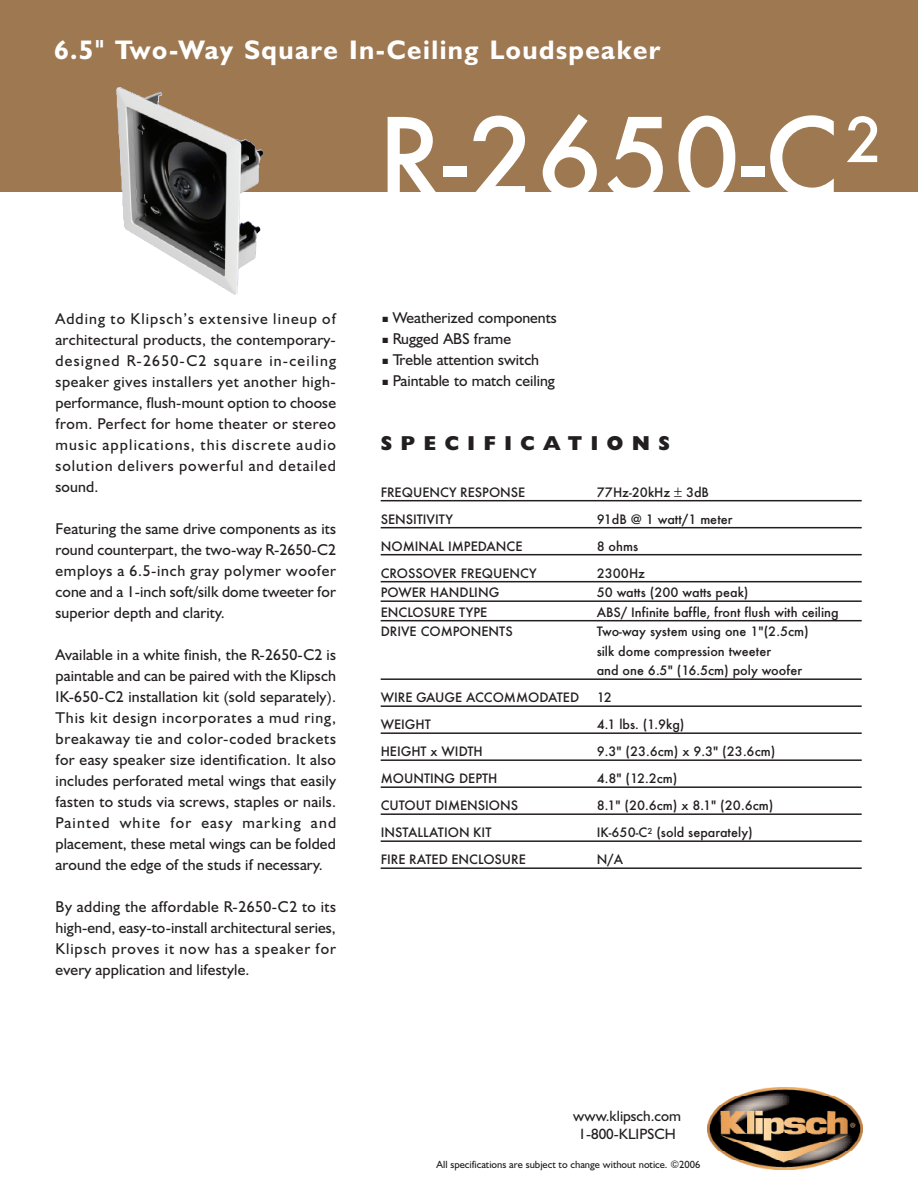
<style>
.page{position:relative;width:918px;height:1188px;background:#fff}
.page>*{position:absolute;margin:0;border:0;box-sizing:border-box;transform-origin:0 0}
.t1{font:500 120.9px "Futura T";color:#fff}
.t2{font:500 67.8px "Futura T";color:#fff}
.t3{font:700 27px "Humanist 521 BT";letter-spacing:.055em;color:#fff}
.t4{font:800 20.25px "Humanist 521 BT";letter-spacing:.43em;color:#231f20}
.t5{font:15.75px/21px "Humanist 521 BT";letter-spacing:.01em;color:#231f20;text-align:justify}
.t6{font:15px/18px "Humanist 521 BT";color:#231f20;text-align:center}
.t7{font:500 14.25px/19.5px "Futura T";color:#231f20}
.t8{font:10.5px "Humanist 521 BT";color:#231f20}
</style>
<div class="page">
<div style="left:0;top:0;width:918px;height:191px;background:#9e7851"></div>
<img style="left:733px;top:1088px;width:104px;height:9px">
<img style="left:719px;top:1097px;width:132px;height:9px">
<img style="left:711px;top:1106px;width:148px;height:9px">
<img style="left:707px;top:1115px;width:156px;height:9px">
<img style="left:707px;top:1124px;width:156px;height:18px">
<img style="left:711px;top:1142px;width:148px;height:10px">
<img style="left:720px;top:1152px;width:130px;height:9px">
<img style="left:737px;top:1161px;width:96px;height:9px">
<hr style="left:381px;top:500px;width:481px;height:1px;background:#231f20">
<hr style="left:381px;top:527px;width:481px;height:1px;background:#231f20">
<hr style="left:381px;top:554px;width:481px;height:1px;background:#231f20">
<hr style="left:381px;top:581px;width:481px;height:1px;background:#231f20">
<hr style="left:381px;top:600px;width:481px;height:2px;background:#231f20">
<hr style="left:381px;top:620px;width:481px;height:1px;background:#231f20">
<hr style="left:381px;top:678px;width:481px;height:2px;background:#231f20">
<hr style="left:381px;top:705px;width:481px;height:2px;background:#231f20">
<hr style="left:381px;top:732px;width:481px;height:2px;background:#231f20">
<hr style="left:381px;top:759px;width:481px;height:2px;background:#231f20">
<hr style="left:381px;top:786px;width:481px;height:2px;background:#231f20">
<hr style="left:381px;top:813px;width:481px;height:2px;background:#231f20">
<hr style="left:381px;top:840px;width:481px;height:2px;background:#231f20">
<hr style="left:381px;top:867px;width:481px;height:2px;background:#231f20">
<img style="left:136px;top:92px;width:128px;height:203px">
<h3 class="t3" style="left:54px;top:40px;width:608px">6.5" Two-Way Square In-Ceiling Loudspeaker</h3>
<h1 class="t1" style="left:378px;top:85px;width:463px">R-2650-C</h1>
<h2 class="t2" style="left:845px;top:99px;width:40px">2</h2>
<p class="t5" style="left:56px;top:310px;width:282px">Adding to Klipsch’s extensive lineup of architectural products, the contemporary&shy;designed R-2650-C2 square in-ceiling speaker gives installers yet another high&shy;performance, flush-mount option to choose from. Perfect for home theater or stereo music applications, this discrete audio solution delivers powerful and detailed sound.</p>
<p class="t5" style="left:56px;top:520px;width:282px">Featuring the same drive components as its round counterpart, the two-way R-2650-C2 employs a 6.5-inch gray polymer woofer cone and a 1-inch soft/silk dome tweeter for superior depth and clarity.</p>
<p class="t5" style="left:56px;top:646px;width:282px">Available in a white finish, the R-2650-C2 is paintable and can be paired with the Klipsch IK-650-C2 installation kit (sold separately).<br>This kit design incorporates a mud ring, breakaway tie and color-coded brackets for easy speaker size identification. It also includes perforated metal wings that easily fasten to studs via screws, staples or nails.<br>Painted white for easy marking and placement, these metal wings can be folded around the edge of the studs if necessary.</p>
<p class="t5" style="left:56px;top:898px;width:282px">By adding the affordable R-2650-C2 to its high-end, easy-to-install architectural series, Klipsch proves it now has a speaker for every application and lifestyle.</p>
<p class="t5" style="left:383px;top:309px;width:176px">■ Weatherized components</p>
<p class="t5" style="left:383px;top:330px;width:130px">■ Rugged ABS frame</p>
<p class="t5" style="left:383px;top:351px;width:158px">■ Treble attention switch</p>
<p class="t5" style="left:383px;top:372px;width:174px">■ Paintable to match ceiling</p>
<p class="t4" style="left:381px;top:436px;width:291px">SPECIFICATIONS</p>
<p class="t7" style="left:381px;top:482px;width:146px">FREQUENCY RESPONSE</p>
<p class="t7" style="left:597px;top:482px;width:114px">77Hz-20kHz ± 3dB</p>
<p class="t7" style="left:381px;top:509px;width:74px">SENSITIVITY</p>
<p class="t7" style="left:597px;top:509px;width:137px">91dB @ 1 watt/1 meter</p>
<p class="t7" style="left:381px;top:536px;width:143px">NOMINAL IMPEDANCE</p>
<p class="t7" style="left:597px;top:536px;width:43px">8 ohms</p>
<p class="t7" style="left:381px;top:563px;width:158px">CROSSOVER FREQUENCY</p>
<p class="t7" style="left:597px;top:563px;width:50px">2300Hz</p>
<p class="t7" style="left:381px;top:583px;width:120px">POWER HANDLING</p>
<p class="t7" style="left:597px;top:583px;width:153px">50 watts (200 watts peak)</p>
<p class="t7" style="left:381px;top:602px;width:108px">ENCLOSURE TYPE</p>
<p class="t7" style="left:597px;top:602px;width:243px">ABS/ Infinite baffle, front flush with ceiling</p>
<p class="t7" style="left:381px;top:622px;width:134px">DRIVE COMPONENTS</p>
<p class="t7" style="left:597px;top:622px;width:213px">Two-way system using one 1"(2.5cm) silk dome compression tweeter<br>and one 6.5" (16.5cm) poly woofer</p>
<p class="t7" style="left:381px;top:684px;width:233px;line-height:27px">WIRE GAUGE ACCOMMODATED 12<br>WEIGHT</p>
<p class="t7" style="left:597px;top:715px;width:89px">4.1 lbs. (1.9kg)</p>
<p class="t7" style="left:381px;top:742px;width:104px">HEIGHT x WIDTH</p>
<p class="t7" style="left:597px;top:742px;width:180px">9.3" (23.6cm) x 9.3" (23.6cm)</p>
<p class="t7" style="left:381px;top:769px;width:118px">MOUNTING DEPTH</p>
<p class="t7" style="left:597px;top:769px;width:82px">4.8" (12.2cm)</p>
<p class="t7" style="left:381px;top:796px;width:139px">CUTOUT DIMENSIONS</p>
<p class="t7" style="left:597px;top:796px;width:178px">8.1" (20.6cm) x 8.1" (20.6cm)</p>
<p class="t7" style="left:381px;top:823px;width:112px">INSTALLATION KIT</p>
<p class="t7" style="left:597px;top:823px;width:158px">IK-650-C<sup>2</sup> (sold separately)</p>
<p class="t7" style="left:381px;top:850px;width:147px">FIRE RATED ENCLOSURE</p>
<p class="t7" style="left:597px;top:850px;width:28px">N/A</p>
<p class="t6" style="left:573px;top:1109px;width:109px">www.klipsch.com<br>1-800-KLIPSCH</p>
<p class="t8" style="left:437px;top:1160px;width:265px">All specifications are subject to change without notice. ©2006</p>
</div>
